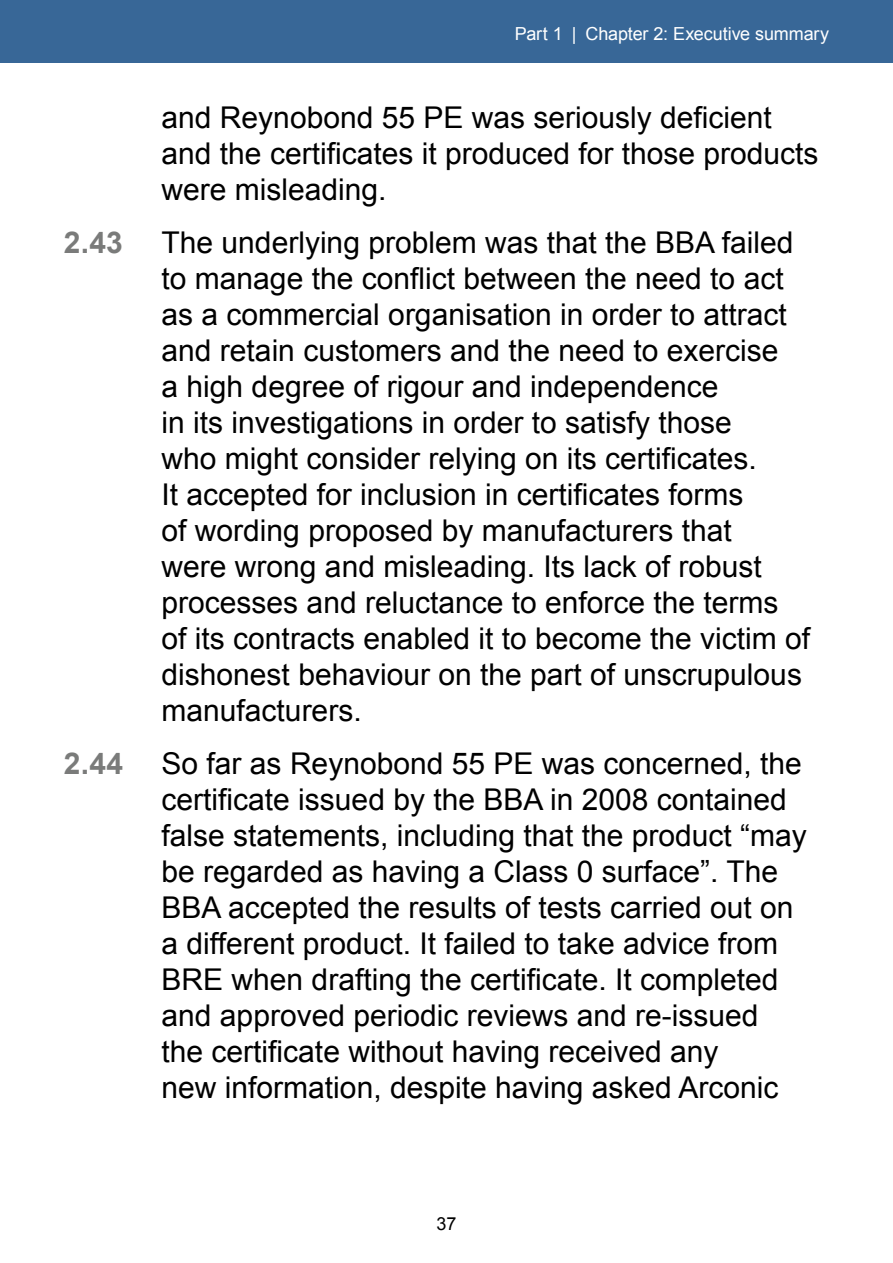
<style>
.page{position:relative;width:893px;height:1263px;background:#fff}
.page>*{position:absolute;margin:0;border:0;box-sizing:border-box;transform-origin:0 0}
.t1{font:30px/36px "Arial";color:#000}
.t2{font:700 30px "Arial";color:#7a7b7a}
.t3{font:18px "Arial";letter-spacing:-.005em;color:#fff}
.t4{font:18px "Arial";color:#000}
</style>
<div class="page">
<div style="left:0;top:0;width:893px;height:63px;background:#386797"></div>
<p class="t3" style="left:515px;top:22px;width:316px">Part 1 | Chapter 2: Executive summary</p>
<p class="t1" style="left:162px;top:100px;width:658px">and Reynobond 55 PE was seriously deficient and the certificates it produced for those products were misleading.</p>
<p class="t2" style="left:64px;top:223px;width:61px">2.43</p>
<p class="t1" style="left:162px;top:225px;width:650px">The underlying problem was that the BBA failed to manage the conflict between the need to act as a commercial organisation in order to attract and retain customers and the need to exercise<br>a high degree of rigour and independence<br>in its investigations in order to satisfy those<br>who might consider relying on its certificates.<br>It accepted for inclusion in certificates forms<br>of wording proposed by manufacturers that<br>were wrong and misleading. Its lack of robust processes and reluctance to enforce the terms of its contracts enabled it to become the victim of dishonest behaviour on the part of unscrupulous manufacturers.</p>
<p class="t2" style="left:64px;top:744px;width:61px">2.44</p>
<p class="t1" style="left:162px;top:746px;width:647px">So far as Reynobond 55 PE was concerned, the certificate issued by the BBA in 2008 contained false statements, including that the product “may be regarded as having a Class 0 surface”. The BBA accepted the results of tests carried out on a different product. It failed to take advice from BRE when drafting the certificate. It completed and approved periodic reviews and re‑issued the certificate without having received any<br>new information, despite having asked Arconic</p>
<p class="t4" style="left:436px;top:1212px;width:22px">37</p>
</div>
